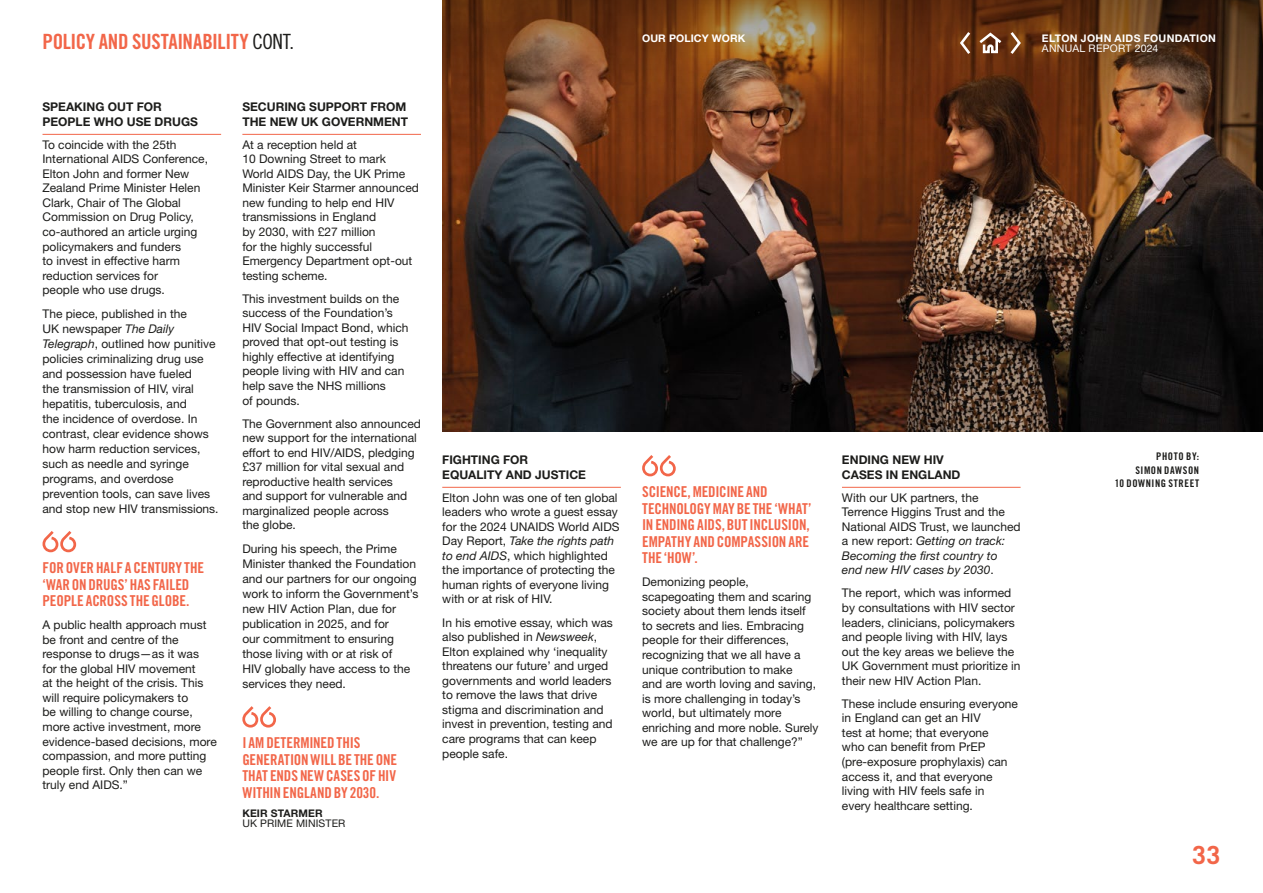
<style>
.page{position:relative;width:1263px;height:893px;background:#fff}
.page>*{position:absolute;margin:0;border:0;box-sizing:border-box;transform-origin:0 0}
.t1{font:700 24.9px "Trade Gothic LT Std";color:#f26649}
.MainheadLevel2{font:21px "Trade Gothic LT Std Bd Cn 20";letter-spacing:-.015em;color:#f26649}
.OutQuoteLevel3{font:15px/16.5px "Trade Gothic LT Std Bd Cn 20";letter-spacing:-.01em;color:#f26649}
.BodyText{font:12px/14.5px "Helvetica Neue LT Std";color:#1d1d1b}
.BodyTextNoSpace{font:12px/15px "Helvetica Neue LT Std";color:#1d1d1b}
.SubheadLevel1RedRule{font:700 12px/15px "Helvetica Neue LT Std";color:#1d1d1b}
.RunningHeader1{font:700 10.5px "Helvetica Neue LT Std";letter-spacing:.02em;color:#fff}
.PictureCaptionLevel4{font:10.5px/13.5px "Trade Gothic LT Std Bd Cn 20";letter-spacing:.055em;color:#1d1d1b;text-align:right}
.t2{font:10.5px "Helvetica Neue LT Std";letter-spacing:.03em;color:#fff}
.OutQuoteMarkerJobLevel1{font:10.5px "Helvetica Neue LT Std";letter-spacing:.01em;color:#1d1d1b}
.OutQuoteMarkerNameLevel1{font:700 10.5px "Helvetica Neue LT Std";letter-spacing:.01em;color:#1d1d1b}
.s1{font-family:"Trade Gothic LT Std Cn 18";color:#1d1d1b}
.s2{font-style:italic}
</style>
<div class="page">
<img style="left:442px;top:149px;width:821px;height:282px">
<img style="left:442px;top:0;width:821px;height:149px">
<svg style="left:979px;top:33px;width:23px;height:20px"></svg>
<svg style="left:1009px;top:32px;width:13px;height:22px"></svg>
<svg style="left:958px;top:32px;width:14px;height:22px"></svg>
<hr style="left:43px;top:134px;width:178px;height:1px;background:#f26649">
<svg style="left:42px;top:531px;width:35px;height:22px"></svg>
<hr style="left:242px;top:134px;width:179px;height:1px;background:#f26649">
<svg style="left:242px;top:706px;width:34px;height:22px"></svg>
<hr style="left:442px;top:487px;width:179px;height:1px;background:#f26649">
<svg style="left:642px;top:455px;width:34px;height:22px"></svg>
<hr style="left:842px;top:487px;width:178px;height:1px;background:#f26649">
<p class="MainheadLevel2" style="left:43px;top:29px;width:253px">POLICY AND SUSTAINABILITY <span class="s1">CONT.</span></p>
<p class="SubheadLevel1RedRule" style="left:43px;top:99px;width:157px">SPEAKING OUT FOR<br>PEOPLE WHO USE DRUGS</p>
<p class="BodyText" style="left:43px;top:137px;width:167px">To coincide with the 25th<br>International AIDS Conference,<br>Elton John and former New<br>Zealand Prime Minister Helen<br>Clark, Chair of The Global<br>Commission on Drug Policy, co-authored an article urging policymakers and funders<br>to invest in effective harm reduction services for<br>people who use drugs.</p>
<p class="BodyTextNoSpace" style="left:43px;top:306px;width:178px">The piece, published in the<br>UK newspaper <span class="s2">The Daily<br>Telegraph</span>, outlined how punitive policies criminalizing drug use and possession have fueled<br>the transmission of HIV, viral hepatitis, tuberculosis, and<br>the incidence of overdose. In contrast, clear evidence shows how harm reduction services, such as needle and syringe programs, and overdose prevention tools, can save lives and stop new HIV transmissions.</p>
<p class="OutQuoteLevel3" style="left:43px;top:559px;width:163px">FOR OVER HALF A CENTURY THE ‘WAR ON DRUGS’ HAS FAILED<br>PEOPLE ACROSS THE GLOBE.</p>
<p class="BodyText" style="left:43px;top:617px;width:176px">A public health approach must be front and centre of the response to drugs—as it was<br>for the global HIV movement<br>at the height of the crisis. This will require policymakers to<br>be willing to change course, more active investment, more evidence-based decisions, more compassion, and more putting people first. Only then can we truly end AIDS.”</p>
<p class="SubheadLevel1RedRule" style="left:242px;top:99px;width:167px">SECURING SUPPORT FROM<br>THE NEW UK GOVERNMENT</p>
<p class="BodyText" style="left:242px;top:137px;width:178px">At a reception held at<br>10 Downing Street to mark<br>World AIDS Day, the UK Prime<br>Minister Keir Starmer announced new funding to help end HIV transmissions in England<br>by 2030, with £27 million<br>for the highly successful<br>Emergency Department opt-out testing scheme.</p>
<p class="BodyText" style="left:242px;top:291px;width:168px">This investment builds on the success of the Foundation’s<br>HIV Social Impact Bond, which proved that opt-out testing is highly effective at identifying people living with HIV and can help save the NHS millions<br>of pounds.</p>
<p class="BodyText" style="left:242px;top:416px;width:180px">The Government also announced new support for the international effort to end HIV/AIDS, pledging £37 million for vital sexual and reproductive health services<br>and support for vulnerable and marginalized people across<br>the globe.</p>
<p class="BodyTextNoSpace" style="left:242px;top:541px;width:178px">During his speech, the Prime<br>Minister thanked the Foundation and our partners for our ongoing work to inform the Government’s new HIV Action Plan, due for publication in 2025, and for<br>our commitment to ensuring those living with or at risk of<br>HIV globally have access to the services they need.</p>
<p class="OutQuoteLevel3" style="left:242px;top:735px;width:156px">I AM DETERMINED THIS<br>GENERATION WILL BE THE ONE<br>THAT ENDS NEW CASES OF HIV<br>WITHIN ENGLAND BY 2030.</p>
<p class="OutQuoteMarkerNameLevel1" style="left:242px;top:807px;width:82px">KEIR STARMER</p>
<p class="OutQuoteMarkerJobLevel1" style="left:242px;top:817px;width:104px">UK PRIME MINISTER</p>
<p class="SubheadLevel1RedRule" style="left:442px;top:451px;width:145px">FIGHTING FOR<br>EQUALITY AND JUSTICE</p>
<p class="BodyText" style="left:442px;top:490px;width:179px">Elton John was one of ten global leaders who wrote a guest essay for the 2024 UNAIDS World AIDS<br>Day Report, <span class="s2">Take the rights path to end AIDS</span>, which highlighted the importance of protecting the human rights of everyone living with or at risk of HIV.</p>
<p class="BodyText" style="left:442px;top:615px;width:172px">In his emotive essay, which was also published in <span class="s2">Newsweek</span>,<br>Elton explained why ‘inequality threatens our future’ and urged governments and world leaders to remove the laws that drive stigma and discrimination and invest in prevention, testing and care programs that can keep people safe.</p>
<p class="RunningHeader1" style="left:642px;top:31px;width:105px">OUR POLICY WORK</p>
<p class="OutQuoteLevel3" style="left:642px;top:483px;width:171px">SCIENCE, MEDICINE AND<br>TECHNOLOGY MAY BE THE ‘WHAT’<br>IN ENDING AIDS, BUT INCLUSION,<br>EMPATHY AND COMPASSION ARE<br>THE ‘HOW’.</p>
<p class="BodyText" style="left:642px;top:574px;width:178px">Demonizing people, scapegoating them and scaring society about them lends itself to secrets and lies. Embracing people for their differences, recognizing that we all have a unique contribution to make<br>and are worth loving and saving, is more challenging in today’s world, but ultimately more enriching and more noble. Surely we are up for that challenge?”</p>
<p class="RunningHeader1" style="left:1042px;top:31px;width:176px">ELTON JOHN AIDS FOUNDATION</p>
<p class="t2" style="left:1042px;top:42px;width:118px">ANNUAL REPORT 2024</p>
<p class="SubheadLevel1RedRule" style="left:842px;top:451px;width:120px">ENDING NEW HIV<br>CASES IN ENGLAND</p>
<p class="BodyText" style="left:842px;top:490px;width:180px">With our UK partners, the<br>Terrence Higgins Trust and the<br>National AIDS Trust, we launched a new report: <span class="s2">Getting on track:<br>Becoming the first country to end new HIV cases by 2030</span>.</p>
<p class="BodyText" style="left:842px;top:586px;width:180px">The report, which was informed by consultations with HIV sector leaders, clinicians, policymakers and people living with HIV, lays out the key areas we believe the<br>UK Government must prioritize in their new HIV Action Plan.</p>
<p class="BodyText" style="left:842px;top:696px;width:178px">These include ensuring everyone in England can get an HIV<br>test at home; that everyone<br>who can benefit from PrEP (pre-exposure prophylaxis) can access it, and that everyone living with HIV feels safe in<br>every healthcare setting.</p>
<h3 class="PictureCaptionLevel4" style="left:1135px;top:450px;width:65px">PHOTO BY:<br>SIMON DAWSON</h3>
<h3 class="PictureCaptionLevel4" style="left:1115px;top:477px;width:86px">10 DOWNING STREET</h3>
<h1 class="t1" style="left:1192px;top:840px;width:30px">33</h1>
</div>
